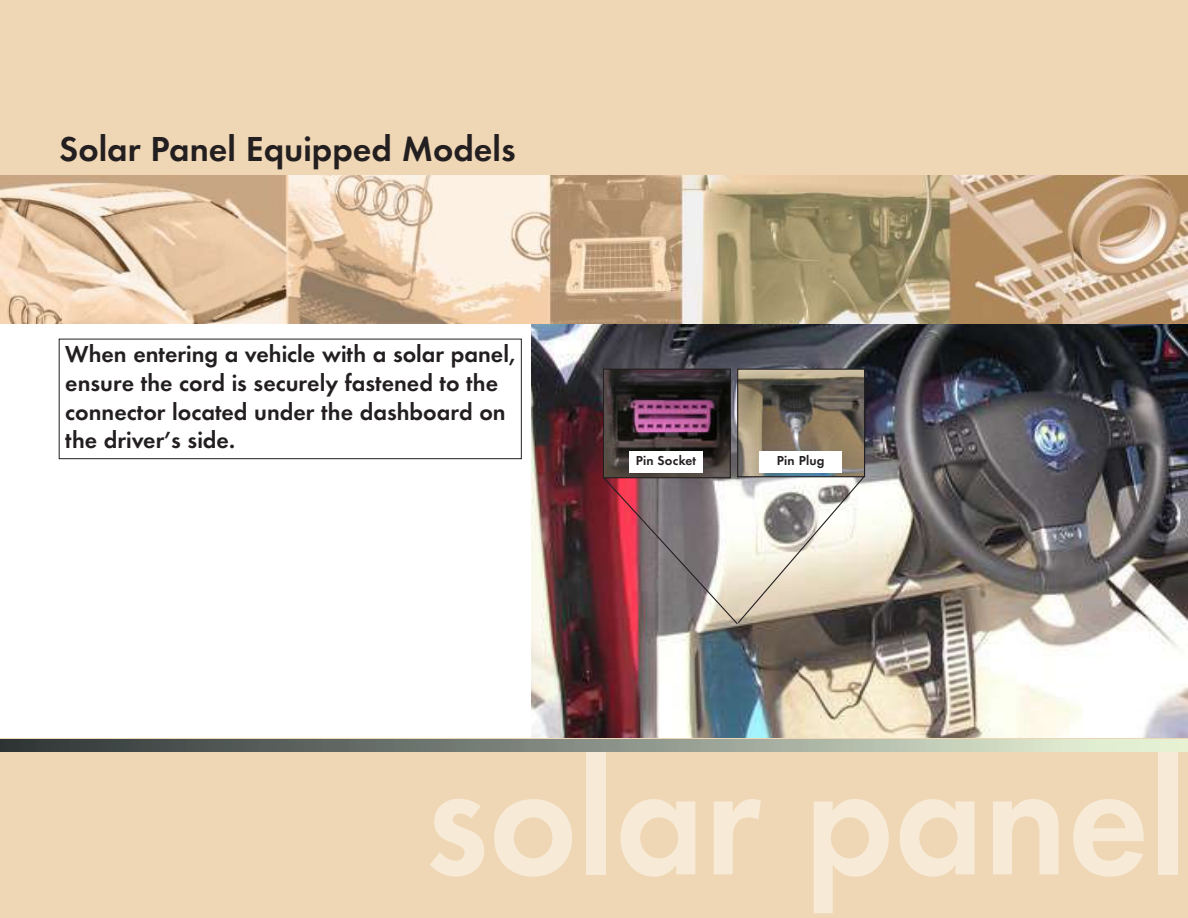
<style>
.page{position:relative;width:1188px;height:918px;background:#fff}
.page>*{position:absolute;margin:0;border:0;box-sizing:border-box;transform-origin:0 0}
.t1{font:600 168.6px "Futura EF";color:#f7ebd8;scale:.93 1}
.t2{font:600 36px "Futura EF";color:#231f20}
.t3{font:600 24px/28.8px "Futura EF";color:#231f20}
.t4{font:600 13.5px "Futura EF";letter-spacing:.01em;color:#231f20}
</style>
<div class="page">
<img style="left:532px;top:323px;width:656px;height:416px">
<div style="left:0;top:0;width:1188px;height:179px;background:#efd6b4"></div>
<div style="left:0;top:739px;width:1188px;height:179px;background:#efd6b4"></div>
<img style="left:0;top:176px;width:1188px;height:147px">
<div style="left:59px;top:339px;width:463px;height:120px;border:1px solid #231f20"></div>
<img style="left:0;top:739px;width:1188px;height:12px">
<img style="left:605px;top:371px;width:124px;height:104px">
<div style="left:603px;top:369px;width:128px;height:109px;border:1px solid #231f20"></div>
<img style="left:739px;top:371px;width:124px;height:104px">
<div style="left:737px;top:369px;width:128px;height:108px;border:1px solid #231f20"></div>
<div style="left:629px;top:451px;width:74px;height:21px;background:#fff"></div>
<div style="left:759px;top:451px;width:83px;height:21px;background:#fff"></div>
<svg style="left:602px;top:475px;width:264px;height:150px"></svg>
<h2 class="t2" style="left:59px;top:134px;width:458px">Solar Panel Equipped Models</h2>
<p class="t3" style="left:65px;top:341px;width:451px">When entering a vehicle with a solar panel, ensure the cord is securely fastened to the connector located under the dashboard on the driver’s side.</p>
<p class="t4" style="left:636px;top:455px;width:62px">Pin Socket</p>
<p class="t4" style="left:777px;top:455px;width:49px">Pin Plug</p>
<h1 class="t1" style="left:425px;top:748px;width:821px">solar panel</h1>
</div>
